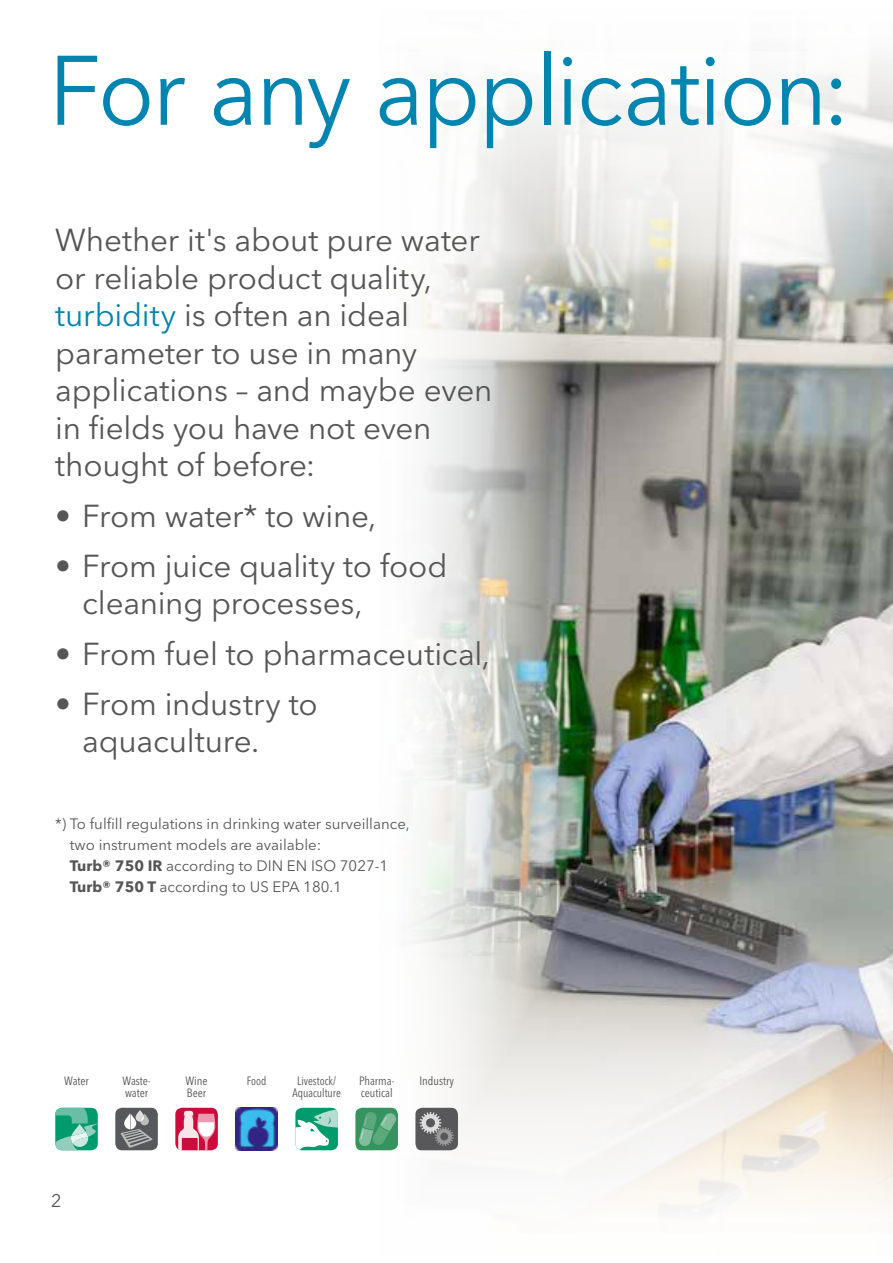
<style>
.page{position:relative;width:893px;height:1263px;background:#fff}
.page>*{position:absolute;margin:0;border:0;box-sizing:border-box;transform-origin:0 0}
.t1{font:97.5px "Avenir Next LT Pro";letter-spacing:-.025em;color:#0084b0;scale:.95 1}
.t2{font:31.5px/37.5px "Avenir Next LT Pro";letter-spacing:-.01em;color:#565655}
.t3{font:18px "Avenir Next LT Pro";color:#565655}
.t4{font:15px/21px "Avenir Next LT Pro";color:#565655}
.t5{font:condensed 12px/12px "Avenir Next LT Pro";color:#565655}
.t6{font:condensed 12px/12px "Avenir Next LT Pro";color:#565655;text-align:center;scale:.95 1}
.t7{font:condensed 12px "Avenir Next LT Pro";color:#565655;scale:.94 1}
.s1{color:#0084b0}
.s2{font-weight:700}
</style>
<div class="page">
<img style="left:368px;top:59px;width:525px;height:1152px">
<svg style="left:368px;top:58px;width:519px;height:281px"></svg>
<svg style="left:55px;top:1108px;width:43px;height:42px;background:#50b899"></svg>
<div style="left:115px;top:1108px;width:43px;height:42px;background:#57585b;border-radius:7px"></div>
<svg style="left:121px;top:1110px;width:31px;height:37px"></svg>
<div style="left:295px;top:1108px;width:43px;height:42px;background:#009b6d;border-radius:7px"></div>
<svg style="left:295px;top:1109px;width:43px;height:41px"></svg>
<div style="left:175px;top:1108px;width:43px;height:42px;background:#ce093b;border-radius:7px"></div>
<svg style="left:178px;top:1111px;width:37px;height:39px"></svg>
<img style="left:235px;top:1108px;width:43px;height:42px">
<svg style="left:355px;top:1108px;width:43px;height:42px;background:#52a376"></svg>
<svg style="left:415px;top:1108px;width:43px;height:42px;background:#747476"></svg>
<h1 class="t1" style="left:49px;top:33px;width:845px">For any application:</h1>
<p class="t2" style="left:55px;top:222px;width:439px">Whether it's about pure water or reliable product quality, <span class="s1">turbidity</span> is often an ideal parameter to use in many applications – and maybe even in fields you have not even thought of before:</p>
<p class="t2" style="left:55px;top:497px;width:323px">• From water* to wine,</p>
<p class="t2" style="left:82px;top:547px;width:367px;text-indent:-27px">• From juice quality to food cleaning processes,</p>
<p class="t2" style="left:55px;top:635px;width:436px">• From fuel to pharmaceutical,</p>
<p class="t2" style="left:82px;top:685px;width:237px;text-indent:-27px">• From industry to aquaculture.</p>
<p class="t4" style="left:70px;top:813px;width:341px;text-indent:-15px">*) To fulfill regulations in drinking water surveillance, two instrument models are available:<br><span class="s2">Turb® 750 IR</span> according to DIN EN ISO 7027-1<br><span class="s2">Turb® 750 T</span> according to US EPA 180.1</p>
<p class="t5" style="left:186px;top:1075px;width:24px">Wine<br>Beer</p>
<p class="t7" style="left:247px;top:1074px;width:22px">Food</p>
<p class="t5" style="left:359px;top:1075px;width:37px">Pharma&shy;ceutical</p>
<p class="t5" style="left:419px;top:1075px;width:36px">Industry</p>
<p class="t5" style="left:64px;top:1075px;width:26px">Water</p>
<p class="t5" style="left:122px;top:1075px;width:30px">Waste&shy;water</p>
<p class="t6" style="left:292px;top:1075px;width:52px">Livestock/<br>Aquaculture</p>
<p class="t3" style="left:51px;top:1190px;width:12px">2</p>
</div>
